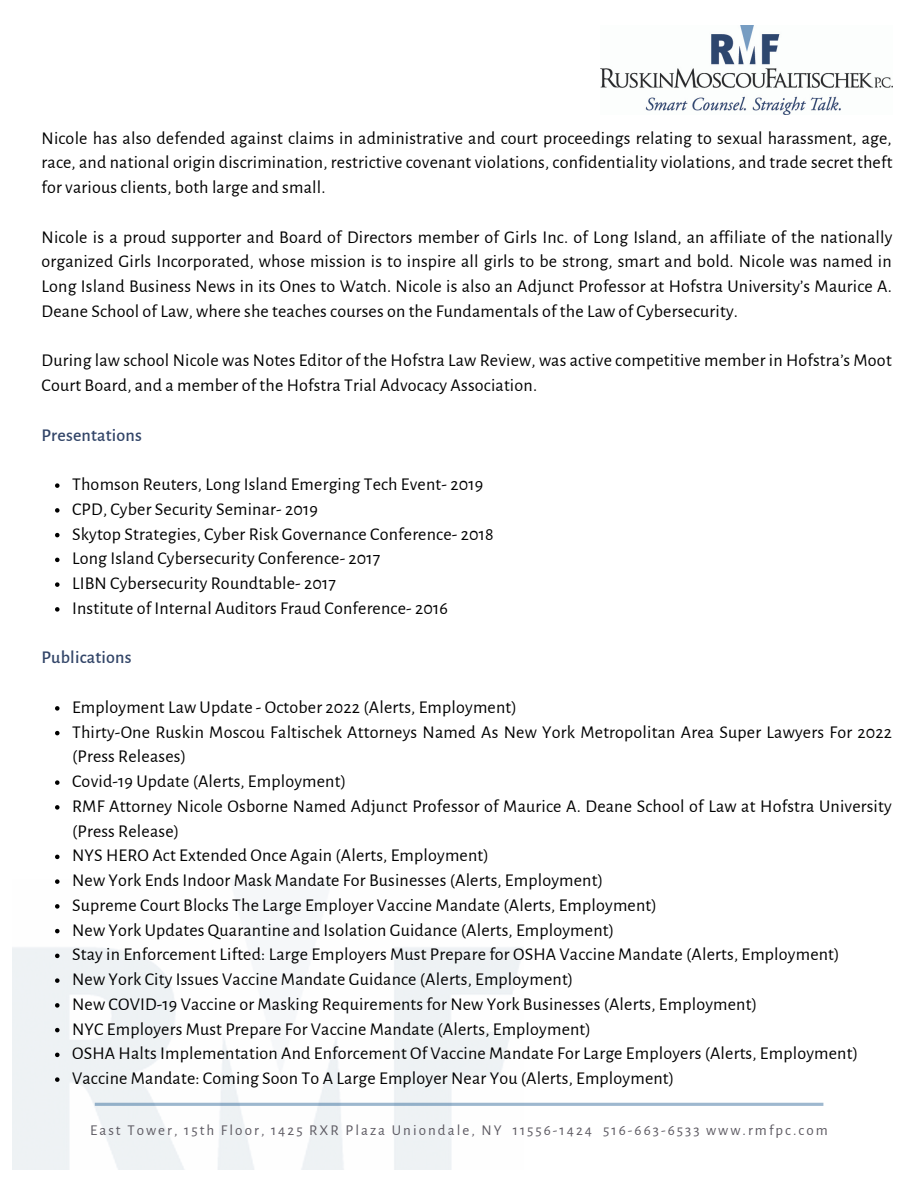
<style>
.page{position:relative;width:918px;height:1188px;background:#fff}
.page>*{position:absolute;margin:0;border:0;box-sizing:border-box;transform-origin:0 0}
.t1{font:18px/24.8px "Alegreya Sans";letter-spacing:.01em;color:#000}
.t2{font:500 18px "Alegreya Sans";letter-spacing:.01em;color:#324568}
.t3{font:15px "Alegreya Sans";letter-spacing:.135em;color:#5d5a62}
</style>
<div class="page">
<img style="left:600px;top:26px;width:293px;height:89px">
<svg style="left:95px;top:1103px;width:728px;height:3px;background:#9eb8ce"></svg>
<svg style="left:55px;top:483px;width:5px;height:5px"></svg>
<svg style="left:55px;top:508px;width:5px;height:5px"></svg>
<svg style="left:55px;top:533px;width:5px;height:4px"></svg>
<svg style="left:55px;top:558px;width:5px;height:4px"></svg>
<svg style="left:55px;top:582px;width:5px;height:5px"></svg>
<svg style="left:55px;top:607px;width:5px;height:5px"></svg>
<svg style="left:55px;top:706px;width:5px;height:5px"></svg>
<svg style="left:55px;top:731px;width:5px;height:4px"></svg>
<svg style="left:55px;top:780px;width:5px;height:5px"></svg>
<svg style="left:55px;top:805px;width:5px;height:5px"></svg>
<svg style="left:55px;top:855px;width:5px;height:4px"></svg>
<svg style="left:55px;top:879px;width:5px;height:5px"></svg>
<svg style="left:55px;top:904px;width:5px;height:5px"></svg>
<svg style="left:55px;top:929px;width:5px;height:4px"></svg>
<svg style="left:29px;top:946px;width:46px;height:18px"></svg>
<svg style="left:55px;top:978px;width:5px;height:5px"></svg>
<svg style="left:55px;top:1003px;width:5px;height:5px"></svg>
<div style="left:30px;top:1028px;width:46px;height:55px;background:#eef2f4"></div>
<p class="t1" style="left:42px;top:126px;width:852px;text-align:justify">Nicole has also defended against claims in administrative and court proceedings relating to sexual harassment, age, race, and national origin discrimination, restrictive covenant violations, confidentiality violations, and trade secret theft for various clients, both large and small.</p>
<p class="t1" style="left:42px;top:225px;width:852px;text-align:justify">Nicole is a proud supporter and Board of Directors member of Girls Inc. of Long Island, an affiliate of the nationally organized Girls Incorporated, whose mission is to inspire all girls to be strong, smart and bold. Nicole was named in Long Island Business News in its Ones to Watch. Nicole is also an Adjunct Professor at Hofstra University’s Maurice A.<br>Deane School of Law, where she teaches courses on the Fundamentals of the Law of Cybersecurity.</p>
<p class="t1" style="left:42px;top:349px;width:852px">During law school Nicole was Notes Editor of the Hofstra Law Review, was active competitive member in Hofstra’s Moot<br>Court Board, and a member of the Hofstra Trial Advocacy Association.</p>
<p class="t2" style="left:42px;top:426px;width:102px">Presentations</p>
<p class="t1" style="left:72px;top:472px;width:423px">Thomson Reuters, Long Island Emerging Tech Event- 2019<br>CPD, Cyber Security Seminar- 2019<br>Skytop Strategies, Cyber Risk Governance Conference- 2018<br>Long Island Cybersecurity Conference- 2017<br>LIBN Cybersecurity Roundtable- 2017<br>Institute of Internal Auditors Fraud Conference- 2016</p>
<p class="t2" style="left:42px;top:649px;width:92px">Publications</p>
<p class="t1" style="left:72px;top:695px;width:822px">Employment Law Update - October 2022 (Alerts, Employment)<br>Thirty-One Ruskin Moscou Faltischek Attorneys Named As New York Metropolitan Area Super Lawyers For 2022 (Press Releases)<br>Covid-19 Update (Alerts, Employment)<br>RMF Attorney Nicole Osborne Named Adjunct Professor of Maurice A. Deane School of Law at Hofstra University (Press Release)<br>NYS HERO Act Extended Once Again (Alerts, Employment)<br>New York Ends Indoor Mask Mandate For Businesses (Alerts, Employment)<br>Supreme Court Blocks The Large Employer Vaccine Mandate (Alerts, Employment)<br>New York Updates Quarantine and Isolation Guidance (Alerts, Employment)<br>Stay in Enforcement Lifted: Large Employers Must Prepare for OSHA Vaccine Mandate (Alerts, Employment)<br>New York City Issues Vaccine Mandate Guidance (Alerts, Employment)<br>New COVID-19 Vaccine or Masking Requirements for New York Businesses (Alerts, Employment)<br>NYC Employers Must Prepare For Vaccine Mandate (Alerts, Employment)<br>OSHA Halts Implementation And Enforcement Of Vaccine Mandate For Large Employers (Alerts, Employment)<br>Vaccine Mandate: Coming Soon To A Large Employer Near You (Alerts, Employment)</p>
<p class="t3" style="left:90px;top:1123px;width:739px">East Tower, 15th Floor, 1425 RXR Plaza Uniondale, NY 11556-1424 516-663-6533 www.rmfpc.com</p>
</div>
